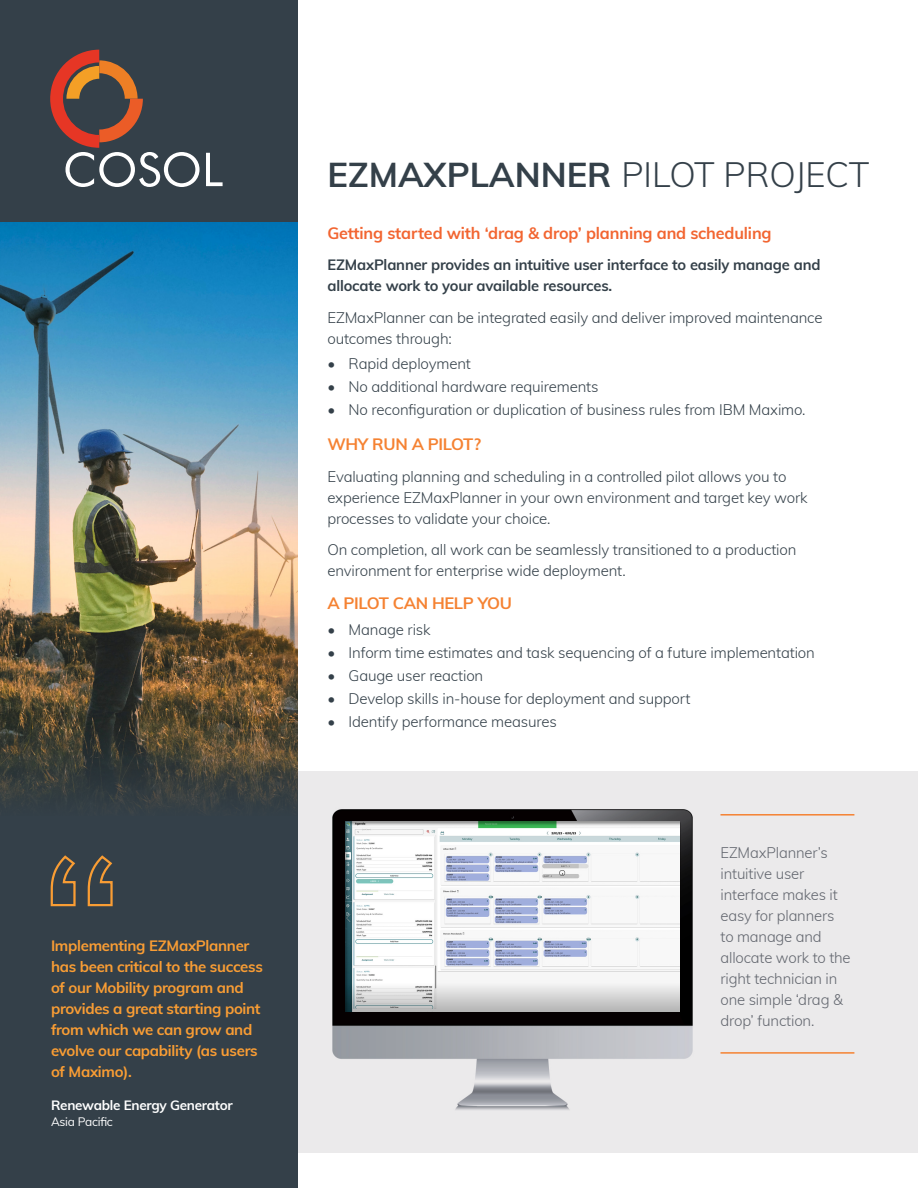
<style>
.page{position:relative;width:918px;height:1188px;background:#fff}
.page>*{position:absolute;margin:0;border:0;box-sizing:border-box;transform-origin:0 0}
.t1{font:700 34.5px "Muli";color:#344049}
.t2{font:700 16.5px "Muli";letter-spacing:-.01em;color:#f26531}
.t3{font:700 16.5px "Muli";letter-spacing:-.02em;color:#f58232}
.t4{font:300 15px/21px "Muli";letter-spacing:-.01em;color:#344049}
.t5{font:700 15px/21px "Muli";letter-spacing:-.02em;color:#f99d34}
.t6{font:300 15px/21px "Muli";letter-spacing:-.01em;color:#62666e}
.t7{font:700 15px/21px "Muli";letter-spacing:-.01em;color:#344049}
.t8{font:700 13.5px "Muli";letter-spacing:-.02em;color:#fff}
.t9{font:12px "Muli";letter-spacing:-.02em;color:#fff}
.s1{font-weight:300}
</style>
<div class="page">
<div style="left:287px;top:771px;width:631px;height:381px;background:#ebeaeb"></div>
<div style="left:0;top:244px;width:298px;height:944px;background:#344049"></div>
<img style="left:0;top:222px;width:298px;height:589px">
<div style="left:0;top:0;width:298px;height:222px;background:#344049"></div>
<svg style="left:50px;top:50px;width:150px;height:137px"></svg>
<svg style="left:206px;top:153px;width:17px;height:33px"></svg>
<svg style="left:50px;top:855px;width:63px;height:52px"></svg>
<img style="left:332px;top:809px;width:361px;height:301px">
<div style="left:345px;top:821px;width:335px;height:191px;background:#000;opacity:.4"></div>
<hr style="left:720px;top:1052px;width:134px;height:2px;background:#f58232">
<hr style="left:720px;top:814px;width:134px;height:2px;background:#f58232">
<p class="t5" style="left:51px;top:934px;width:213px">Implementing EZMaxPlanner has been critical to the success of our Mobility program and provides a great starting point from which we can grow and evolve our capability (as users of Maximo).</p>
<p class="t8" style="left:51px;top:1095px;width:183px">Renewable Energy Generator</p>
<p class="t9" style="left:51px;top:1113px;width:63px">Asia Pacific</p>
<h1 class="t1" style="left:327px;top:149px;width:543px">EZMAXPLANNER <span class="s1">PILOT PROJECT</span></h1>
<p class="t2" style="left:327px;top:221px;width:446px">Getting started with ‘drag &amp; drop’ planning and scheduling</p>
<p class="t7" style="left:327px;top:254px;width:495px">EZMaxPlanner provides an intuitive user interface to easily manage and allocate work to your available resources.</p>
<p class="t4" style="left:327px;top:306px;width:497px">EZMaxPlanner can be integrated easily and deliver improved maintenance outcomes through:</p>
<p class="t4" style="left:327px;top:352px;width:145px">• Rapid deployment</p>
<p class="t4" style="left:327px;top:376px;width:273px">• No additional hardware requirements</p>
<p class="t4" style="left:327px;top:399px;width:480px">• No reconfiguration or duplication of business rules from IBM Maximo.</p>
<p class="t3" style="left:327px;top:432px;width:155px">WHY RUN A PILOT?</p>
<p class="t4" style="left:327px;top:465px;width:482px">Evaluating planning and scheduling in a controlled pilot allows you to experience EZMaxPlanner in your own environment and target key work processes to validate your choice.</p>
<p class="t4" style="left:327px;top:539px;width:471px">On completion, all work can be seamlessly transitioned to a production environment for enterprise wide deployment.</p>
<p class="t3" style="left:327px;top:591px;width:186px">A PILOT CAN HELP YOU</p>
<p class="t4" style="left:327px;top:618px;width:105px">• Manage risk</p>
<p class="t4" style="left:327px;top:641px;width:489px">• Inform time estimates and task sequencing of a future implementation</p>
<p class="t4" style="left:327px;top:664px;width:157px">• Gauge user reaction</p>
<p class="t4" style="left:327px;top:687px;width:365px">• Develop skills in-house for deployment and support</p>
<p class="t4" style="left:327px;top:710px;width:231px">• Identify performance measures</p>
<p class="t6" style="left:720px;top:841px;width:132px">EZMaxPlanner’s intuitive user interface makes it easy for planners to manage and allocate work to the right technician in one simple ‘drag &amp; drop’ function.</p>
</div>
